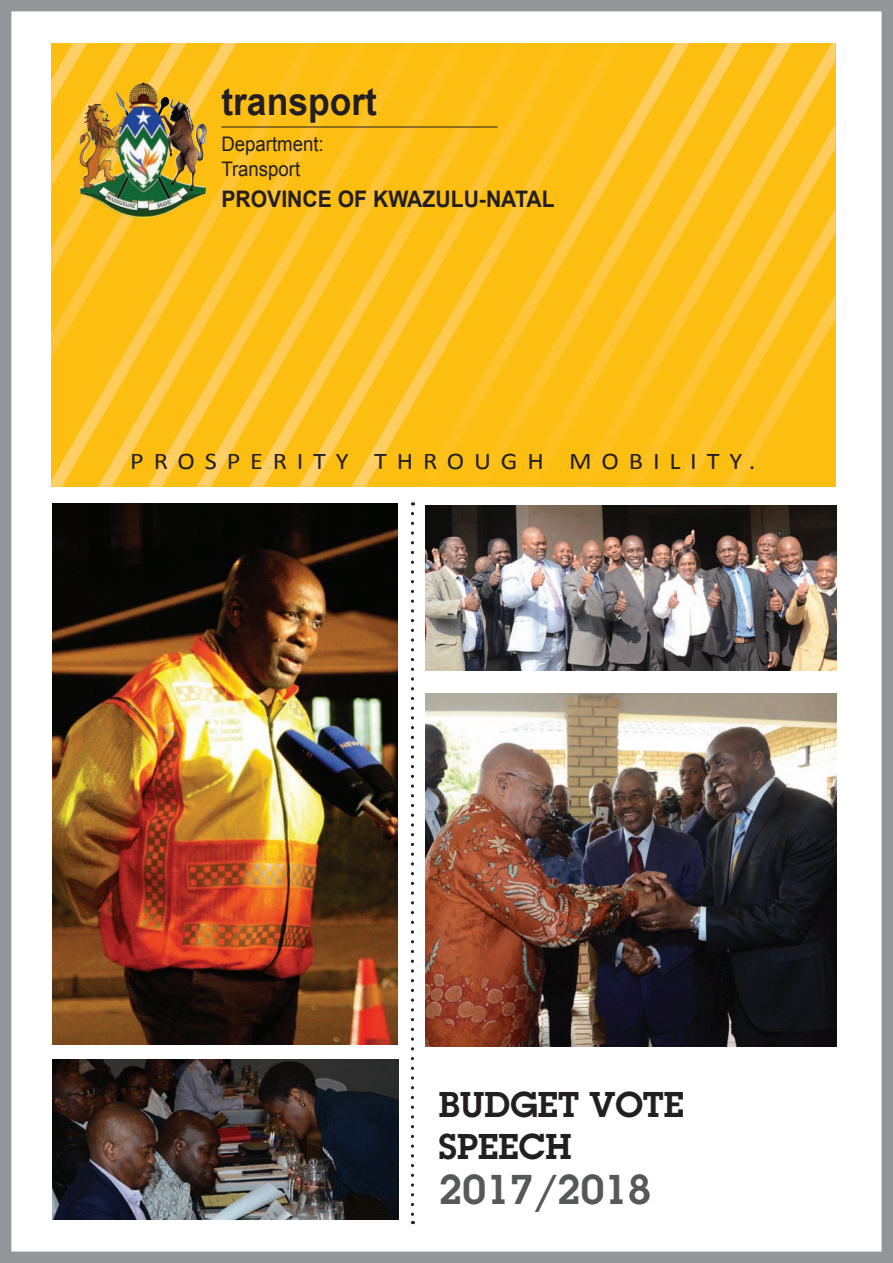
<style>
.page{position:relative;width:893px;height:1263px;background:#fff}
.page>*{position:absolute;margin:0;border:0;box-sizing:border-box;transform-origin:0 0}
.t1{font:600 40.8px "Lubalin Graph Std";color:#57585a}
.t2{font:700 38.1px "Arial";color:#231f20;scale:.93 1}
.t3{font:600 35.1px/42px "Lubalin Graph Std";color:#231f20}
.t4{font:24px "Calibri";letter-spacing:.37em;color:#231f20;scale:1.1 1}
.t5{font:700 22.8px "Arial";color:#231f20;scale:.93 1}
.t6{font:20.1px/24.5px "Arial";color:#231f20;scale:.93 1}
</style>
<div class="page">
<img style="left:0;top:0;width:893px;height:1263px">
<svg style="left:411px;top:513px;width:3px;height:711px"></svg>
<h2 class="t2" style="left:221px;top:77px;width:169px">transport</h2>
<p class="t6" style="left:221px;top:132px;width:112px">Department:<br>Transport</p>
<p class="t5" style="left:221px;top:183px;width:360px">PROVINCE OF KWAZULU-NATAL</p>
<p class="t4" style="left:130px;top:445px;width:570px">PROSPERITY THROUGH MOBILITY.</p>
<h3 class="t3" style="left:439px;top:1083px;width:247px">BUDGET VOTE<br>SPEECH</h3>
<h1 class="t1" style="left:439px;top:1162px;width:214px">2017/2018</h1>
</div>
